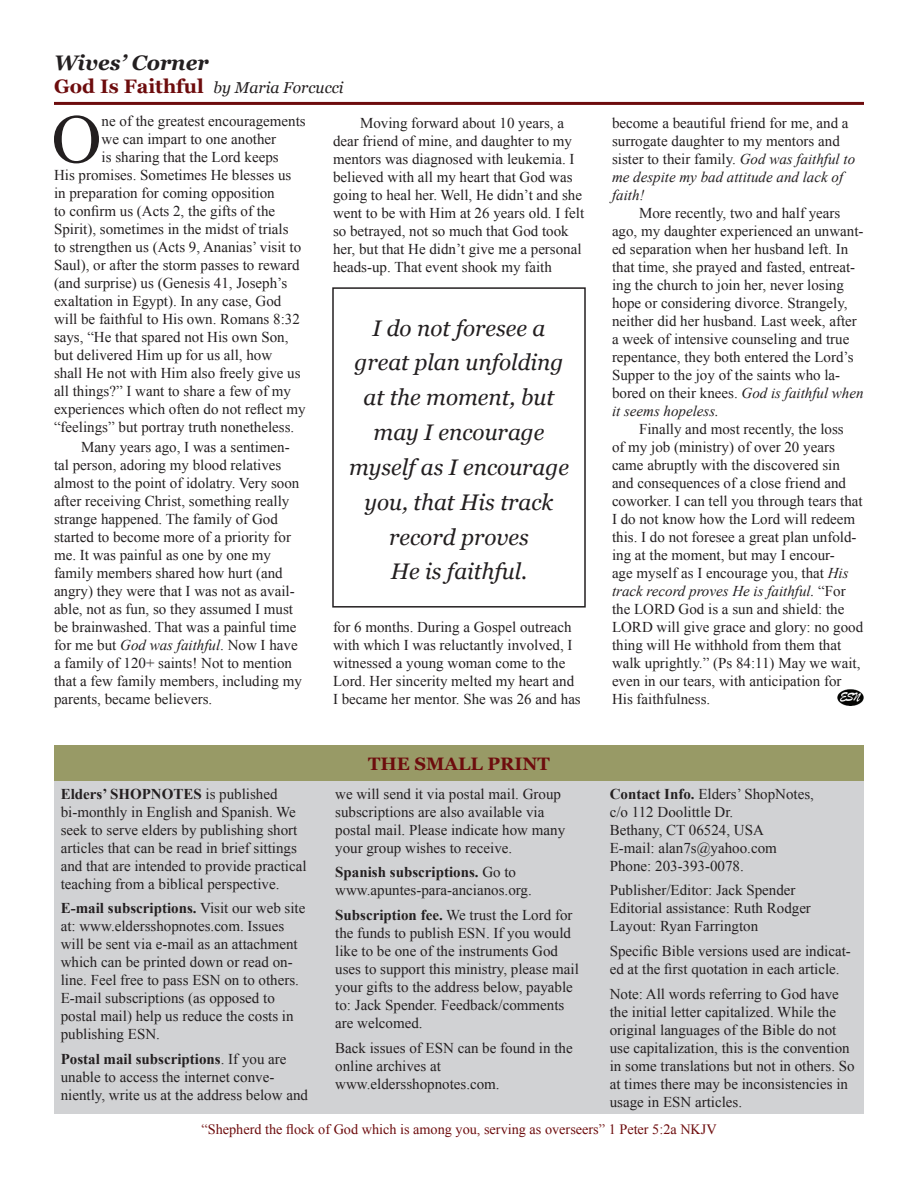
<style>
.page{position:relative;width:918px;height:1188px;background:#fff}
.page>*{position:absolute;margin:0;border:0;box-sizing:border-box;transform-origin:0 0}
.t1{font:69.3px "Times New Roman";color:#231f20}
.t2{font:italic 22.5px/34.8px "Georgia";color:#231f20;text-align:center}
.t3{font:italic 700 21px "Georgia";color:#231f20}
.t4{font:700 18px "Georgia";color:#6d0c0d}
.t5{font:italic 15.75px "Georgia";color:#231f20}
.t6{font:15px/18px "Times New Roman";color:#231f20}
.t7{font:14.25px "Times New Roman";color:#6d0c0d}
.s1{font-weight:700;font-style:normal;font-size:19.5px;color:#6d0c0d}
.s2{font-style:italic}
.s3{font-weight:700}
</style>
<div class="page">
<div style="left:54px;top:781px;width:810px;height:333px;background:#d1d2d4"></div>
<div style="left:54px;top:745px;width:810px;height:36px;background:#989a66"></div>
<hr style="left:54px;top:102px;width:810px;height:3px;background:#6d0c0d">
<img style="left:837px;top:690px;width:27px;height:15px">
<div style="left:332px;top:287px;width:254px;height:321px;border:2px solid #231f20"></div>
<h3 class="t3" style="left:54px;top:49px;width:156px">Wives’ Corner</h3>
<p class="t5" style="left:54px;top:78px;width:291px"><span class="s1">God Is Faithful</span> by Maria Forcucci</p>
<h1 class="t1" style="left:52px;top:93px;width:52px">O</h1>
<p class="t6" style="left:102px;top:112px;width:206px">ne of the greatest encouragements</p>
<p class="t6" style="left:333px;top:114px;width:253px;text-indent:27px">Moving forward about 10 years, a dear friend of mine, and daughter to my mentors was diagnosed with leukemia. I believed with all my heart that God was going to heal her. Well, He didn’t and she went to be with Him at 26 years old. I felt so betrayed, not so much that God took her, but that He didn’t give me a personal heads-up. That event shook my faith</p>
<p class="t6" style="left:102px;top:130px;width:176px">we can impart to one another</p>
<p class="t6" style="left:102px;top:148px;width:179px">is sharing that the Lord keeps</p>
<p class="t6" style="left:54px;top:166px;width:239px">His promises. Sometimes He blesses us</p>
<p class="t6" style="left:54px;top:184px;width:222px">in preparation for coming opposition</p>
<p class="t6" style="left:54px;top:202px;width:223px">to confirm us (Acts 2, the gifts of the</p>
<p class="t6" style="left:54px;top:220px;width:236px">Spirit), sometimes in the midst of trials</p>
<p class="t6" style="left:54px;top:238px;width:249px">to strengthen us (Acts 9, Ananias’ visit to</p>
<p class="t6" style="left:54px;top:256px;width:247px">Saul), or after the storm passes to reward</p>
<p class="t6" style="left:54px;top:274px;width:235px">(and surprise) us (Genesis 41, Joseph’s</p>
<p class="t6" style="left:54px;top:292px;width:229px">exaltation in Egypt). In any case, God</p>
<p class="t6" style="left:54px;top:310px;width:247px">will be faithful to His own. Romans 8:32</p>
<p class="t6" style="left:54px;top:328px;width:236px">says, “He that spared not His own Son,</p>
<p class="t6" style="left:54px;top:346px;width:220px">but delivered Him up for us all, how</p>
<p class="t6" style="left:54px;top:364px;width:248px">shall He not with Him also freely give us</p>
<p class="t6" style="left:54px;top:382px;width:239px">all things?” I want to share a few of my</p>
<p class="t6" style="left:54px;top:400px;width:253px">experiences which often do not reflect my</p>
<p class="t6" style="left:54px;top:418px;width:242px">“feelings” but portray truth nonetheless.</p>
<p class="t6" style="left:54px;top:438px;width:249px;text-indent:27px">Many years ago, I was a sentimen&shy;tal person, adoring my blood relatives almost to the point of idolatry. Very soon after receiving Christ, something really strange happened. The family of God started to become more of a priority for me. It was painful as one by one my family members shared how hurt (and angry) they were that I was not as avail&shy;able, not as fun, so they assumed I must be brainwashed. That was a painful time for me but <span class="s2">God was faithful</span>. Now I have a family of 120+ saints! Not to mention that a few family members, including my parents, became believers.</p>
<h2 class="t2" style="left:349px;top:311px;width:222px">I do not foresee a great plan unfolding at the moment, but may I encourage myself as I encourage you, that His track record proves<br>He is faithful.</h2>
<p class="t6" style="left:333px;top:618px;width:249px">for 6 months. During a Gospel outreach with which I was reluctantly involved, I witnessed a young woman come to the Lord. Her sincerity melted my heart and I became her mentor. She was 26 and has</p>
<p class="t6" style="left:61px;top:784px;width:247px"><span class="s3">Elders’ SHOPNOTES</span> is published bi-monthly in English and Spanish. We seek to serve elders by publishing short articles that can be read in brief sittings and that are intended to provide practical teaching from a biblical perspective.</p>
<p class="t6" style="left:61px;top:899px;width:246px"><span class="s3">E-mail subscriptions.</span> Visit our web site at: www.eldersshopnotes.com. Issues will be sent via e-mail as an attachment which can be printed down or read on&shy;line. Feel free to pass ESN on to others.<br>E-mail subscriptions (as opposed to postal mail) help us reduce the costs in publishing ESN.</p>
<p class="t6" style="left:61px;top:1050px;width:249px"><span class="s3">Postal mail subscriptions</span>. If you are unable to access the internet conve&shy;niently, write us at the address below and</p>
<p class="t4" style="left:368px;top:752px;width:183px">THE SMALL PRINT</p>
<p class="t6" style="left:335px;top:784px;width:231px">we will send it via postal mail. Group subscriptions are also available via postal mail. Please indicate how many your group wishes to receive.</p>
<p class="t6" style="left:335px;top:863px;width:198px"><span class="s3">Spanish subscriptions.</span> Go to www.apuntes-para-ancianos.org.</p>
<p class="t6" style="left:335px;top:906px;width:245px"><span class="s3">Subscription fee.</span> We trust the Lord for the funds to publish ESN. If you would like to be one of the instruments God uses to support this ministry, please mail your gifts to the address below, payable to: Jack Spender. Feedback/comments are welcomed.</p>
<p class="t6" style="left:335px;top:1039px;width:239px">Back issues of ESN can be found in the online archives at www.eldersshopnotes.com.</p>
<p class="t6" style="left:612px;top:114px;width:245px">become a beautiful friend for me, and a surrogate daughter to my mentors and sister to their family. <span class="s2">God was faithful to me despite my bad attitude and lack of faith!</span></p>
<p class="t6" style="left:612px;top:204px;width:253px;text-indent:27px">More recently, two and half years ago, my daughter experienced an unwant&shy;ed separation when her husband left. In that time, she prayed and fasted, entreat&shy;ing the church to join her, never losing hope or considering divorce. Strangely, neither did her husband. Last week, after a week of intensive counseling and true repentance, they both entered the Lord’s Supper to the joy of the saints who la&shy;bored on their knees. <span class="s2">God is faithful when it seems hopeless.</span></p>
<p class="t6" style="left:612px;top:420px;width:253px;text-indent:27px">Finally and most recently, the loss<br>of my job (ministry) of over 20 years came abruptly with the discovered sin and consequences of a close friend and coworker. I can tell you through tears that I do not know how the Lord will redeem this. I do not foresee a great plan unfold&shy;ing at the moment, but may I encour-<br>age myself as I encourage you, that <span class="s2">His track record proves He is faithful.</span> “For the LORD God is a sun and shield: the LORD will give grace and glory: no good thing will He withhold from them that walk uprightly.” (Ps 84:11) May we wait, even in our tears, with anticipation for His faithfulness.</p>
<p class="t6" style="left:610px;top:784px;width:206px"><span class="s3">Contact Info.</span> Elders’ ShopNotes, c/o 112 Doolittle Dr.<br>Bethany, CT 06524, USA<br>E-mail: alan7s@yahoo.com<br>Phone: 203-393-0078.</p>
<p class="t6" style="left:610px;top:881px;width:203px">Publisher/Editor: Jack Spender<br>Editorial assistance: Ruth Rodger<br>Layout: Ryan Farrington</p>
<p class="t6" style="left:610px;top:942px;width:243px">Specific Bible versions used are indicat&shy;ed at the first quotation in each article.</p>
<p class="t6" style="left:610px;top:985px;width:247px">Note: All words referring to God have the initial letter capitalized. While the original languages of the Bible do not use capitalization, this is the convention in some translations but not in others. So at times there may be inconsistencies in usage in ESN articles.</p>
<p class="t7" style="left:201px;top:1120px;width:517px">“Shepherd the flock of God which is among you, serving as overseers” 1 Peter 5:2a NKJV</p>
</div>
